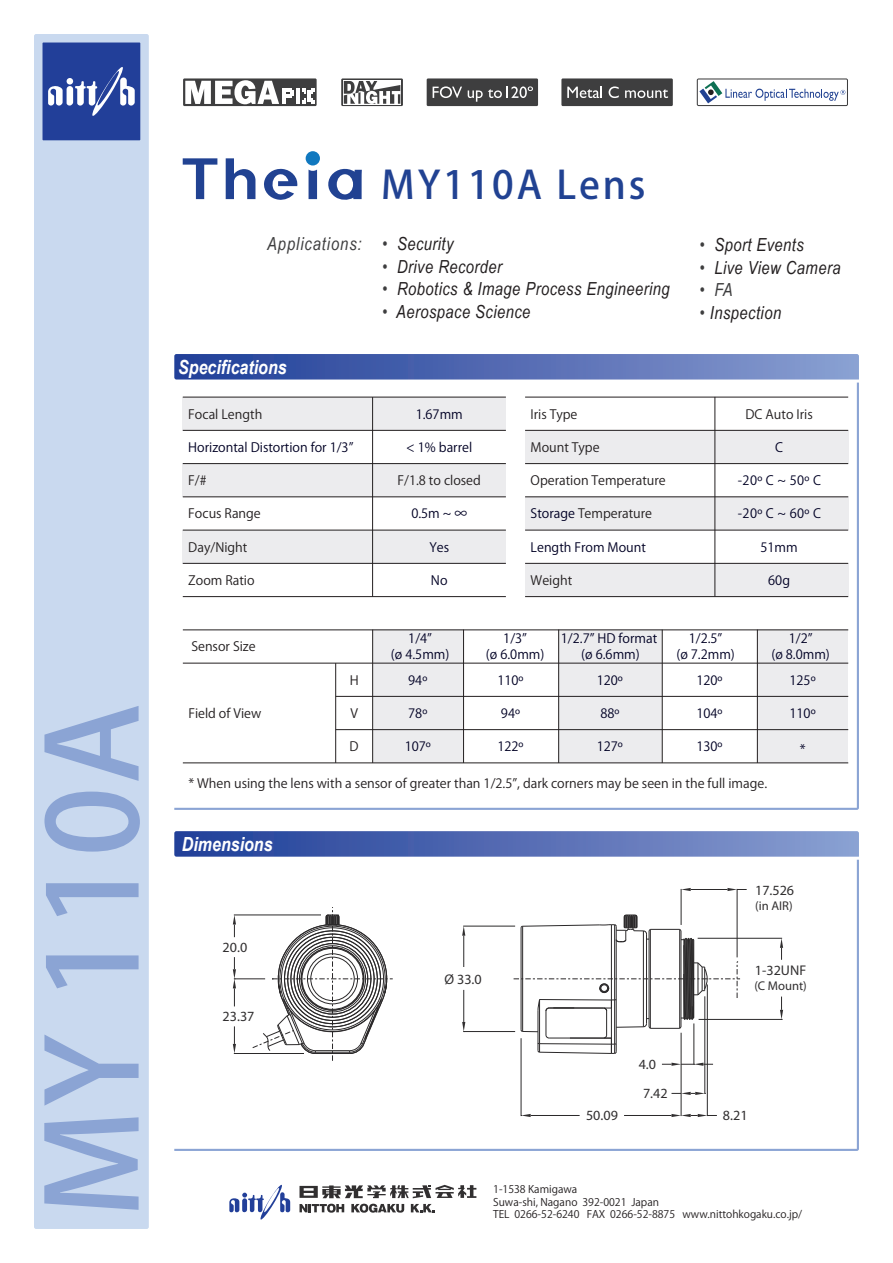
<style>
.page{position:relative;width:893px;height:1263px;background:#fff}
.page>*{position:absolute;margin:0;border:0;box-sizing:border-box;transform-origin:0 0}
.t1{font:500 123px "Koz Go Pro";letter-spacing:.025em;color:#8ba4d4}
.t2{font:500 38.4px "Koz Go Pro";letter-spacing:.075em;color:#214292}
.t3{font:italic 700 19.5px "Arial Narrow";color:#fff}
.t4{font:italic 18px "Arial Narrow";letter-spacing:.025em;color:#231f20}
.t5{font:italic 18px "Arial Narrow";letter-spacing:.05em;color:#3e3e3f}
.t6{font:14.1px "Myriad Pro";color:#312f30}
.t7{font:12.75px "Koz Go Pro";color:#231f20}
.t8{font:12.75px/15.3px "Koz Go Pro";color:#000024;text-align:center}
.t9{font:12.75px "Myriad Pro";color:#312f30}
.t10{font:10.5px/12.6px "Koz Go Pro";color:#231f20}
.s1{color:#3e3e3f}
.s2{color:#000024}
</style>
<div class="page">
<svg style="left:174px;top:1073px;width:685px;height:78px"></svg>
<svg style="left:174px;top:354px;width:685px;height:25px;background:#556db4"></svg>
<svg style="left:174px;top:383px;width:685px;height:427px"></svg>
<div style="left:34px;top:34px;width:115px;height:1195px;background:#c9d9ef;border-radius:2px"></div>
<div style="left:43px;top:43px;width:97px;height:97px;background:#223f99"></div>
<svg style="left:48px;top:67px;width:87px;height:49px"></svg>
<svg style="left:229px;top:1184px;width:61px;height:36px"></svg>
<svg style="left:299px;top:1185px;width:177px;height:13px"></svg>
<svg style="left:299px;top:1204px;width:45px;height:9px"></svg>
<svg style="left:411px;top:1204px;width:24px;height:8px"></svg>
<svg style="left:351px;top:1204px;width:53px;height:9px"></svg>
<svg style="left:341px;top:78px;width:62px;height:28px"></svg>
<svg style="left:342px;top:79px;width:60px;height:26px"></svg>
<svg style="left:343px;top:80px;width:58px;height:24px"></svg>
<svg style="left:344px;top:81px;width:57px;height:23px"></svg>
<div style="left:183px;top:78px;width:134px;height:28px;background:#3e3e3f"></div>
<svg style="left:185px;top:80px;width:129px;height:24px"></svg>
<svg style="left:697px;top:78px;width:151px;height:28px"></svg>
<div style="left:427px;top:78px;width:111px;height:28px;background:#3e3e3f"></div>
<svg style="left:433px;top:86px;width:29px;height:12px"></svg>
<svg style="left:468px;top:86px;width:65px;height:16px"></svg>
<div style="left:561px;top:78px;width:112px;height:28px;background:#3e3e3f"></div>
<svg style="left:567px;top:87px;width:35px;height:11px"></svg>
<svg style="left:609px;top:86px;width:10px;height:12px"></svg>
<svg style="left:625px;top:89px;width:43px;height:9px"></svg>
<hr style="left:183px;top:397px;width:323px;height:1px;background:#231f20">
<hr style="left:183px;top:430px;width:323px;height:1px;background:#231f20">
<hr style="left:183px;top:463px;width:323px;height:1px;background:#231f20">
<hr style="left:183px;top:497px;width:323px;height:1px;background:#231f20">
<hr style="left:183px;top:530px;width:323px;height:1px;background:#231f20">
<hr style="left:183px;top:563px;width:323px;height:1px;background:#231f20">
<hr style="left:183px;top:596px;width:323px;height:1px;background:#231f20">
<hr style="left:372px;top:397px;width:1px;height:200px;background:#231f20">
<hr style="left:525px;top:397px;width:323px;height:1px;background:#231f20">
<hr style="left:525px;top:430px;width:323px;height:1px;background:#231f20">
<hr style="left:525px;top:463px;width:323px;height:1px;background:#231f20">
<hr style="left:525px;top:497px;width:323px;height:1px;background:#231f20">
<hr style="left:525px;top:530px;width:323px;height:1px;background:#231f20">
<hr style="left:525px;top:563px;width:323px;height:1px;background:#231f20">
<hr style="left:525px;top:596px;width:323px;height:1px;background:#231f20">
<hr style="left:715px;top:397px;width:1px;height:200px;background:#231f20">
<svg style="left:264px;top:168px;width:34px;height:32px"></svg>
<svg style="left:328px;top:168px;width:34px;height:32px"></svg>
<svg style="left:309px;top:170px;width:8px;height:29px"></svg>
<div style="left:306px;top:151px;width:14px;height:14px;background:#1078bf;border-radius:50%"></div>
<svg style="left:183px;top:158px;width:34px;height:41px"></svg>
<svg style="left:226px;top:158px;width:29px;height:41px"></svg>
<hr style="left:704px;top:996px;width:1px;height:98px;background:#2b292a">
<hr style="left:681px;top:1033px;width:1px;height:83px;background:#2b292a">
<hr style="left:521px;top:1038px;width:1px;height:78px;background:#2b292a">
<hr style="left:624px;top:1115px;width:47px;height:1px;background:#2b292a">
<hr style="left:531px;top:1115px;width:49px;height:1px;background:#2b292a">
<hr style="left:707px;top:984px;width:1px;height:132px;background:#2b292a">
<svg style="left:671px;top:1092px;width:35px;height:3px"></svg>
<svg style="left:671px;top:1114px;width:46px;height:3px"></svg>
<svg style="left:521px;top:1114px;width:10px;height:3px"></svg>
<svg style="left:174px;top:831px;width:685px;height:242px"></svg>
<hr style="left:183px;top:630px;width:665px;height:1px;background:#231f20">
<hr style="left:183px;top:663px;width:665px;height:1px;background:#231f20">
<hr style="left:336px;top:696px;width:512px;height:1px;background:#231f20">
<hr style="left:336px;top:729px;width:512px;height:1px;background:#231f20">
<hr style="left:183px;top:763px;width:665px;height:1px;background:#231f20">
<hr style="left:335px;top:663px;width:1px;height:100px;background:#231f20">
<hr style="left:372px;top:630px;width:1px;height:133px;background:#231f20">
<hr style="left:463px;top:630px;width:1px;height:133px;background:#231f20">
<hr style="left:558px;top:630px;width:1px;height:133px;background:#231f20">
<hr style="left:662px;top:630px;width:1px;height:133px;background:#231f20">
<hr style="left:757px;top:630px;width:1px;height:133px;background:#231f20">
<h1 class="t1" style="left:15px;top:1217px;width:516px;rotate:-90deg">MY 110A</h1>
<h2 class="t2" style="left:381px;top:160px;width:266px">MY110A Lens</h2>
<h3 class="t4" style="left:382px;top:234px;width:73px"><span class="s1">•</span> Security</h3>
<h3 class="t4" style="left:382px;top:256px;width:121px"><span class="s1">•</span> Drive Recorder</h3>
<h3 class="t4" style="left:382px;top:279px;width:289px"><span class="s1">•</span> Robotics &amp; Image Process Engineering</h3>
<h3 class="t4" style="left:382px;top:301px;width:150px"><span class="s1">•</span> Aerospace Science</h3>
<h3 class="t5" style="left:267px;top:234px;width:96px">Applications:</h3>
<h3 class="t4" style="left:700px;top:235px;width:106px"><span class="s1">•</span> Sport Events</h3>
<h3 class="t4" style="left:700px;top:257px;width:142px"><span class="s1">•</span> Live View Camera</h3>
<h3 class="t5" style="left:700px;top:280px;width:35px">• FA</h3>
<h3 class="t4" style="left:700px;top:302px;width:83px"><span class="s1">•</span> Inspection</h3>
<h3 class="t3" style="left:178px;top:355px;width:110px">Specifications</h3>
<p class="t7" style="left:188px;top:406px;width:76px">Focal Length</p>
<p class="t8" style="left:188px;top:440px;width:167px">Horizontal Distortion for 1/3”</p>
<p class="t7" style="left:188px;top:472px;width:20px">F/#</p>
<p class="t7" style="left:188px;top:505px;width:74px">Focus Range</p>
<p class="t7" style="left:188px;top:539px;width:61px">Day/Night</p>
<p class="t7" style="left:188px;top:572px;width:68px">Zoom Ratio</p>
<p class="t7" style="left:191px;top:638px;width:66px">Sensor Size</p>
<p class="t7" style="left:188px;top:705px;width:74px">Field of View</p>
<p class="t7" style="left:350px;top:672px;width:10px">H</p>
<p class="t7" style="left:350px;top:705px;width:9px">V</p>
<p class="t7" style="left:350px;top:738px;width:11px">D</p>
<p class="t7" style="left:531px;top:406px;width:48px">Iris Type</p>
<p class="t7" style="left:745px;top:406px;width:69px">DC Auto Iris</p>
<p class="t7" style="left:531px;top:439px;width:71px">Mount Type</p>
<p class="t8" style="left:416px;top:407px;width:49px">1.67mm</p>
<p class="t8" style="left:406px;top:440px;width:67px">&lt; 1% barrel</p>
<p class="t8" style="left:775px;top:440px;width:9px">C</p>
<p class="t7" style="left:398px;top:472px;width:85px">F/1.8 to closed</p>
<p class="t8" style="left:411px;top:506px;width:57px">0.5m ~ ∞</p>
<p class="t8" style="left:429px;top:540px;width:21px">Yes</p>
<p class="t8" style="left:431px;top:573px;width:18px">No</p>
<p class="t7" style="left:531px;top:472px;width:137px">Operation Temperature</p>
<p class="t7" style="left:531px;top:505px;width:123px"><span class="s2">Storage</span> Temperature</p>
<p class="t8" style="left:738px;top:473px;width:85px">-20º C ~ 50º C</p>
<p class="t8" style="left:738px;top:506px;width:85px">-20º C ~ 60º C</p>
<p class="t8" style="left:531px;top:540px;width:117px">Length From Mount</p>
<p class="t8" style="left:760px;top:540px;width:39px">51mm</p>
<p class="t7" style="left:531px;top:572px;width:43px">Weight</p>
<p class="t8" style="left:768px;top:573px;width:23px">60g</p>
<p class="t8" style="left:391px;top:631px;width:60px">1/4”<br>(ø 4.5mm)</p>
<p class="t8" style="left:486px;top:631px;width:60px">1/3”<br>(ø 6.0mm)</p>
<p class="t8" style="left:561px;top:631px;width:98px">1/2.7” HD format (ø 6.6mm)</p>
<p class="t8" style="left:676px;top:631px;width:60px">1/2.5”<br>(ø 7.2mm)</p>
<p class="t8" style="left:771px;top:631px;width:60px">1/2”<br>(ø 8.0mm)</p>
<p class="t8" style="left:408px;top:673px;width:21px">94º</p>
<p class="t8" style="left:408px;top:706px;width:21px">78º</p>
<p class="t8" style="left:405px;top:739px;width:28px">107º</p>
<p class="t8" style="left:789px;top:673px;width:28px">125º</p>
<p class="t8" style="left:789px;top:706px;width:28px">110º</p>
<p class="t8" style="left:696px;top:673px;width:28px">120º</p>
<p class="t8" style="left:696px;top:706px;width:28px">104º</p>
<p class="t8" style="left:696px;top:739px;width:28px">130º</p>
<p class="t8" style="left:597px;top:673px;width:28px">120º</p>
<p class="t8" style="left:600px;top:706px;width:21px">88º</p>
<p class="t8" style="left:597px;top:739px;width:28px">127º</p>
<p class="t8" style="left:497px;top:673px;width:28px">110º</p>
<p class="t8" style="left:501px;top:706px;width:21px">94º</p>
<p class="t8" style="left:497px;top:739px;width:28px">122º</p>
<p class="t8" style="left:800px;top:742px;width:7px">*</p>
<p class="t7" style="left:188px;top:775px;width:580px">* When using the lens with a sensor of greater than 1/2.5”, dark corners may be seen in the full image.</p>
<h3 class="t3" style="left:182px;top:832px;width:92px">Dimensions</h3>
<p class="t6" style="left:223px;top:938px;width:26px">20.0</p>
<p class="t6" style="left:223px;top:1007px;width:33px">23.37</p>
<p class="t6" style="left:444px;top:970px;width:39px">Ø 33.0</p>
<p class="t6" style="left:755px;top:881px;width:41px">17.526</p>
<p class="t9" style="left:755px;top:897px;width:39px">(in AIR)</p>
<p class="t6" style="left:755px;top:961px;width:53px">1-32UNF</p>
<p class="t9" style="left:754px;top:977px;width:54px">(C Mount)</p>
<p class="t6" style="left:639px;top:1055px;width:19px">4.0</p>
<p class="t6" style="left:586px;top:1107px;width:33px">50.09</p>
<p class="t6" style="left:643px;top:1085px;width:26px">7.42</p>
<p class="t6" style="left:723px;top:1107px;width:26px">8.21</p>
<p class="t10" style="left:493px;top:1183px;width:310px">1-1538 Kamigawa<br>Suwa-shi, Nagano 392-0021 Japan<br>TEL 0266-52-6240 FAX 0266-52-8875 www.nittohkogaku.co.jp/</p>
</div>
